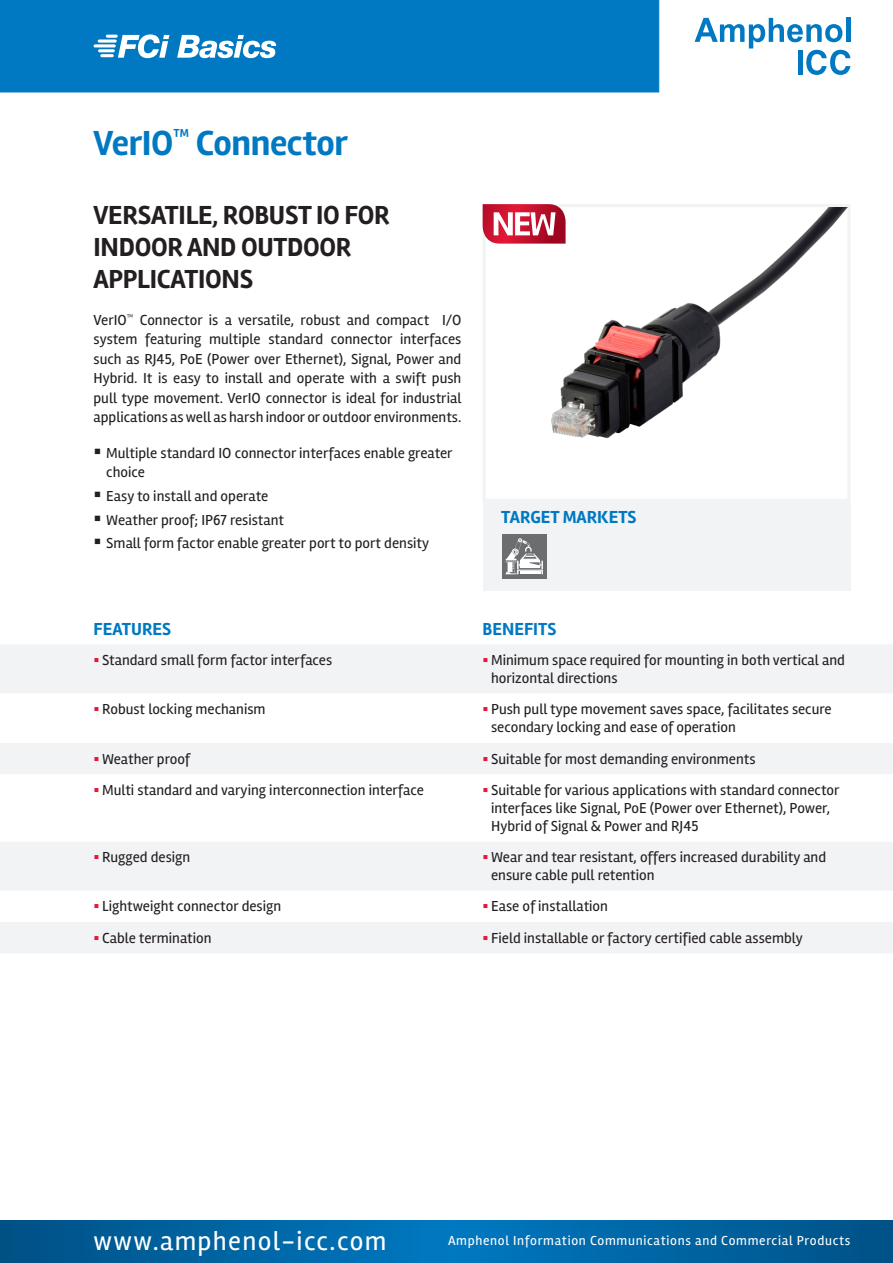
<style>
.page{position:relative;width:893px;height:1263px;background:#fff}
.page>*{position:absolute;margin:0;border:0;box-sizing:border-box;transform-origin:0 0}
.t1{font:700 36px "Rambla";letter-spacing:-.01em;color:#0079c2}
.t2{font:700 27px/32.4px "Rambla";letter-spacing:-.01em;color:#231f20}
.t3{font:27px "Rambla";letter-spacing:.05em;color:#fff}
.t4{font:700 18px "Rambla";color:#0079c2}
.t5{font:15px/19.5px "Rambla";color:#231f20}
.t6{font:13.5px "Rambla";letter-spacing:.05em;color:#fff}
.s1{color:#e51836}
</style>
<div class="page">
<div style="left:0;top:0;width:659px;height:92px;background:#0079c2"></div>
<svg style="left:695px;top:18px;width:155px;height:57px"></svg>
<hr style="left:846px;top:18px;width:4px;height:24px;background:#0079c2">
<svg style="left:0;top:1220px;width:893px;height:25px;background:#0064a2"></svg>
<svg style="left:0;top:1245px;width:893px;height:18px;background:#0064a2"></svg>
<svg style="left:177px;top:35px;width:99px;height:23px"></svg>
<svg style="left:106px;top:34px;width:63px;height:24px"></svg>
<hr style="left:98px;top:40px;width:19px;height:3px;background:#fff;border-radius:2px">
<hr style="left:94px;top:44px;width:22px;height:3px;background:#fff;border-radius:2px">
<hr style="left:98px;top:49px;width:17px;height:3px;background:#fff;border-radius:2px">
<hr style="left:100px;top:54px;width:14px;height:3px;background:#fff;border-radius:2px">
<div style="left:483px;top:204px;width:367px;height:298px;border:3px solid #f2f3f4"></div>
<div style="left:483px;top:502px;width:367px;height:88px;background:#f2f3f4"></div>
<svg style="left:483px;top:204px;width:83px;height:40px"></svg>
<div style="left:502px;top:534px;width:45px;height:45px;background:#6c6d70"></div>
<svg style="left:505px;top:538px;width:38px;height:37px"></svg>
<img style="left:500px;top:207px;width:347px;height:262px">
<div style="left:0;top:645px;width:893px;height:308px;background:#f2f3f4"></div>
<svg style="left:0;top:694px;width:893px;height:228px"></svg>
<p class="t1" style="left:94px;top:121px;width:256px">VerIO<sup>™</sup> Connector</p>
<p class="t2" style="left:94px;top:199px;width:298px">VERSATILE, ROBUST IO FOR<br>INDOOR AND OUTDOOR<br>APPLICATIONS</p>
<p class="t5" style="left:94px;top:310px;width:369px;text-align:justify">VerIO<sup>™</sup> Connector is a versatile, robust and compact I/O system featuring multiple standard connector interfaces such as RJ45, PoE (Power over Ethernet), Signal, Power and Hybrid. It is easy to install and operate with a swift push pull type movement. VerIO connector is ideal for industrial applications as well as harsh indoor or outdoor environments.</p>
<p class="t5" style="left:106px;top:443px;width:348px;text-indent:-13px">▪ Multiple standard IO connector interfaces enable greater choice</p>
<p class="t5" style="left:94px;top:486px;width:176px">▪ Easy to install and operate</p>
<p class="t5" style="left:94px;top:510px;width:192px">▪ Weather proof; IP67 resistant</p>
<p class="t5" style="left:94px;top:534px;width:337px">▪ Small form factor enable greater port to port density</p>
<p class="t4" style="left:501px;top:507px;width:137px">TARGET MARKETS</p>
<p class="t4" style="left:94px;top:619px;width:79px">FEATURES</p>
<p class="t4" style="left:483px;top:619px;width:75px">BENEFITS</p>
<p class="t5" style="left:94px;top:650px;width:240px"><span class="s1">▪</span> Standard small form factor interfaces</p>
<p class="t5" style="left:491px;top:651px;width:355px;line-height:18px;text-indent:-9px"><span class="s1">▪</span> Minimum space required for mounting in both vertical and horizontal directions</p>
<p class="t5" style="left:94px;top:699px;width:174px"><span class="s1">▪</span> Robust locking mechanism</p>
<p class="t5" style="left:491px;top:700px;width:342px;line-height:18px;text-indent:-9px"><span class="s1">▪</span> Push pull type movement saves space, facilitates secure secondary locking and ease of operation</p>
<p class="t5" style="left:94px;top:749px;width:98px"><span class="s1">▪</span> Weather proof</p>
<p class="t5" style="left:483px;top:749px;width:274px"><span class="s1">▪</span> Suitable for most demanding environments</p>
<p class="t5" style="left:94px;top:780px;width:332px"><span class="s1">▪</span> Multi standard and varying interconnection interface</p>
<p class="t5" style="left:491px;top:781px;width:350px;line-height:18px;text-indent:-9px"><span class="s1">▪</span> Suitable for various applications with standard connector interfaces like Signal, PoE (Power over Ethernet), Power,<br>Hybrid of Signal &amp; Power and RJ45</p>
<p class="t5" style="left:94px;top:847px;width:98px"><span class="s1">▪</span> Rugged design</p>
<p class="t5" style="left:491px;top:848px;width:337px;line-height:18px;text-indent:-9px"><span class="s1">▪</span> Wear and tear resistant, offers increased durability and ensure cable pull retention</p>
<p class="t5" style="left:94px;top:897px;width:189px"><span class="s1">▪</span> Lightweight connector design</p>
<p class="t5" style="left:483px;top:897px;width:127px"><span class="s1">▪</span> Ease of installation</p>
<p class="t5" style="left:94px;top:928px;width:120px"><span class="s1">▪</span> Cable termination</p>
<p class="t5" style="left:483px;top:928px;width:322px"><span class="s1">▪</span> Field installable or factory certified cable assembly</p>
<h2 class="t3" style="left:94px;top:1224px;width:294px">www.amphenol-icc.com</h2>
<p class="t6" style="left:448px;top:1232px;width:404px">Amphenol Information Communications and Commercial Products</p>
</div>
